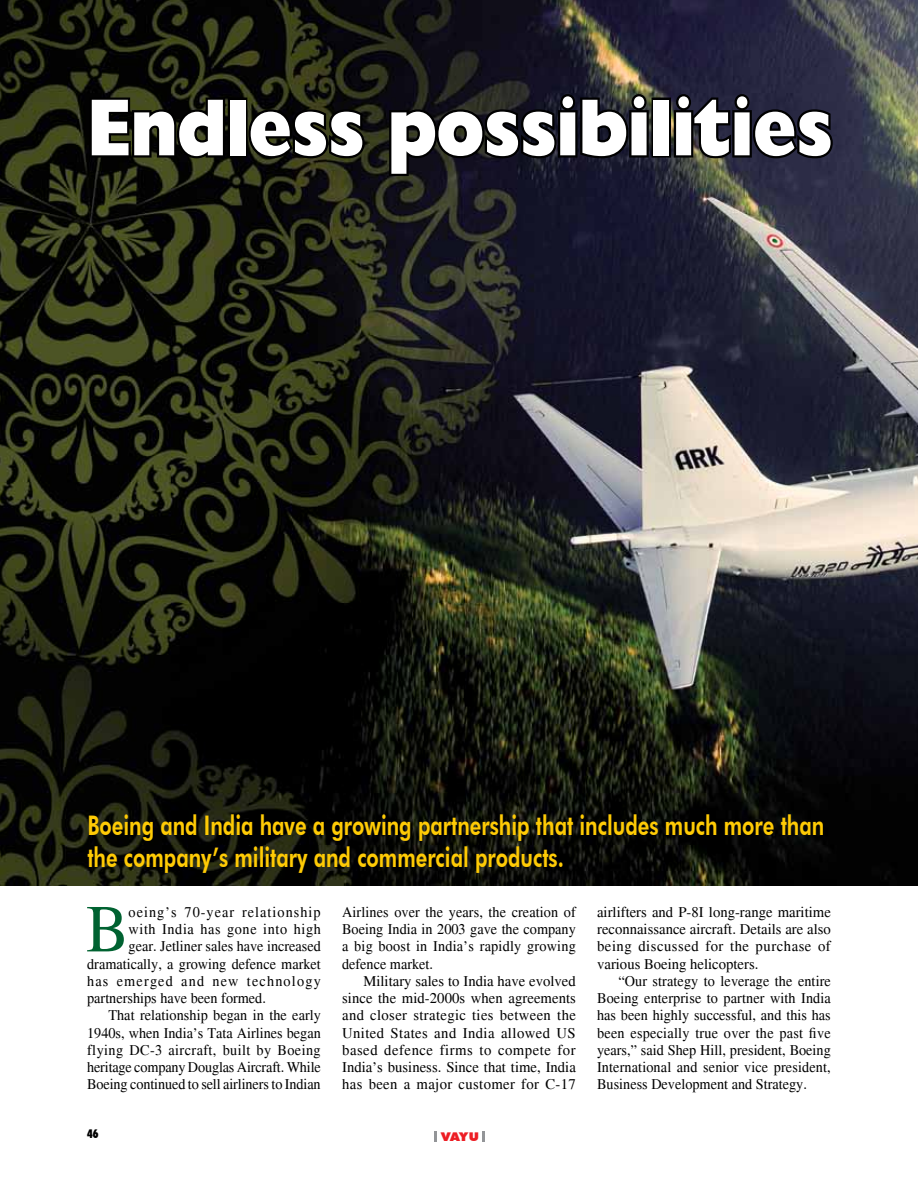
<style>
.page{position:relative;width:918px;height:1188px;background:#fff}
.page>*{position:absolute;margin:0;border:0;box-sizing:border-box;transform-origin:0 0}
.t1{font:800 81.3px "Humanist 521 BT";color:#fff;scale:.89 1}
.t2{font:67.05px "Times";color:#006231;scale:.95 1}
.t3{font:800 27px/31.5px "Futura BT";color:#ffcb05;scale:.75 1}
.t4{font:15px/17.2px "Times";color:#000;text-align:justify;scale:.95 1}
.t5{font:15px/17.2px "Times";color:#000;text-align:justify}
.t6{font:15px "Times";letter-spacing:.03em;color:#000;scale:.95 1}
.t7{font:15px "Times";letter-spacing:.075em;color:#000;scale:.95 1}
.t8{font:15px "Times";letter-spacing:.085em;color:#000;scale:.95 1}
.t9{font:15px "Times";letter-spacing:.04em;color:#000;scale:.95 1}
.t10{font:900 12px "Futura BT";color:#ed1d24;scale:1.1 1}
.t11{font:900 condensed 12px "Futura BT";color:#000;scale:.95 1}
</style>
<div class="page">
<svg style="left:482px;top:1131px;width:3px;height:11px"></svg>
<svg style="left:434px;top:1131px;width:3px;height:11px"></svg>
<img style="left:0;top:0;width:918px;height:885px">
<svg style="left:87px;top:95px;width:140px;height:66px"></svg>
<div style="left:228px;top:98px;width:19px;height:60px;border:5px solid #000"></div>
<svg style="left:246px;top:106px;width:121px;height:55px"></svg>
<svg style="left:387px;top:91px;width:264px;height:87px"></svg>
<div style="left:651px;top:98px;width:20px;height:60px;border:5px solid #000"></div>
<svg style="left:672px;top:91px;width:164px;height:70px"></svg>
<h1 class="t1" style="left:87px;top:77px;width:839px">Endless possibilities</h1>
<h3 class="t3" style="left:87px;top:809px;width:984px">Boeing and India have a growing partnership that includes much more than the company’s military and commercial products.</h3>
<h2 class="t2" style="left:86px;top:891px;width:46px">B</h2>
<p class="t7" style="left:129px;top:903px;width:204px">oeing’s 70-year relationship</p>
<p class="t5" style="left:597px;top:903px;width:235px">airlifters and P-8I long-range maritime reconnaissance aircraft. Details are also being discussed for the purchase of various Boeing helicopters.</p>
<p class="t4" style="left:597px;top:972px;width:248px;text-indent:21px">“Our strategy to leverage the entire Boeing enterprise to partner with India has been highly successful, and this has been especially true over the past five years,” said Shep Hill, president, Boeing International and senior vice president, Business Development and Strategy.</p>
<p class="t4" style="left:342px;top:903px;width:248px">Airlines over the years, the creation of Boeing India in 2003 gave the company a big boost in India’s rapidly growing defence market.</p>
<p class="t5" style="left:342px;top:972px;width:235px;text-indent:21px">Military sales to India have evolved since the mid-2000s when agreements and closer strategic ties between the United States and India allowed US based defence firms to compete for India’s business. Since that time, India has been a major customer for C-17</p>
<p class="t9" style="left:129px;top:921px;width:204px">with India has gone into high</p>
<p class="t4" style="left:129px;top:938px;width:204px">gear. Jetliner sales have increased</p>
<p class="t4" style="left:87px;top:955px;width:248px">dramatically, a growing defence market</p>
<p class="t8" style="left:87px;top:972px;width:248px">has emerged and new technology</p>
<p class="t4" style="left:87px;top:990px;width:190px">partnerships have been formed.</p>
<p class="t4" style="left:108px;top:1007px;width:225px">That relationship began in the early</p>
<p class="t4" style="left:87px;top:1024px;width:248px">1940s, when India’s Tata Airlines began</p>
<p class="t6" style="left:87px;top:1041px;width:247px">flying DC-3 aircraft, built by Boeing</p>
<p class="t4" style="left:87px;top:1059px;width:248px">heritage company Douglas Aircraft. While</p>
<p class="t4" style="left:87px;top:1076px;width:247px">Boeing continued to sell airliners to Indian</p>
<p class="t11" style="left:87px;top:1127px;width:13px">46</p>
<p class="t10" style="left:441px;top:1129px;width:36px">VAYU</p>
</div>
